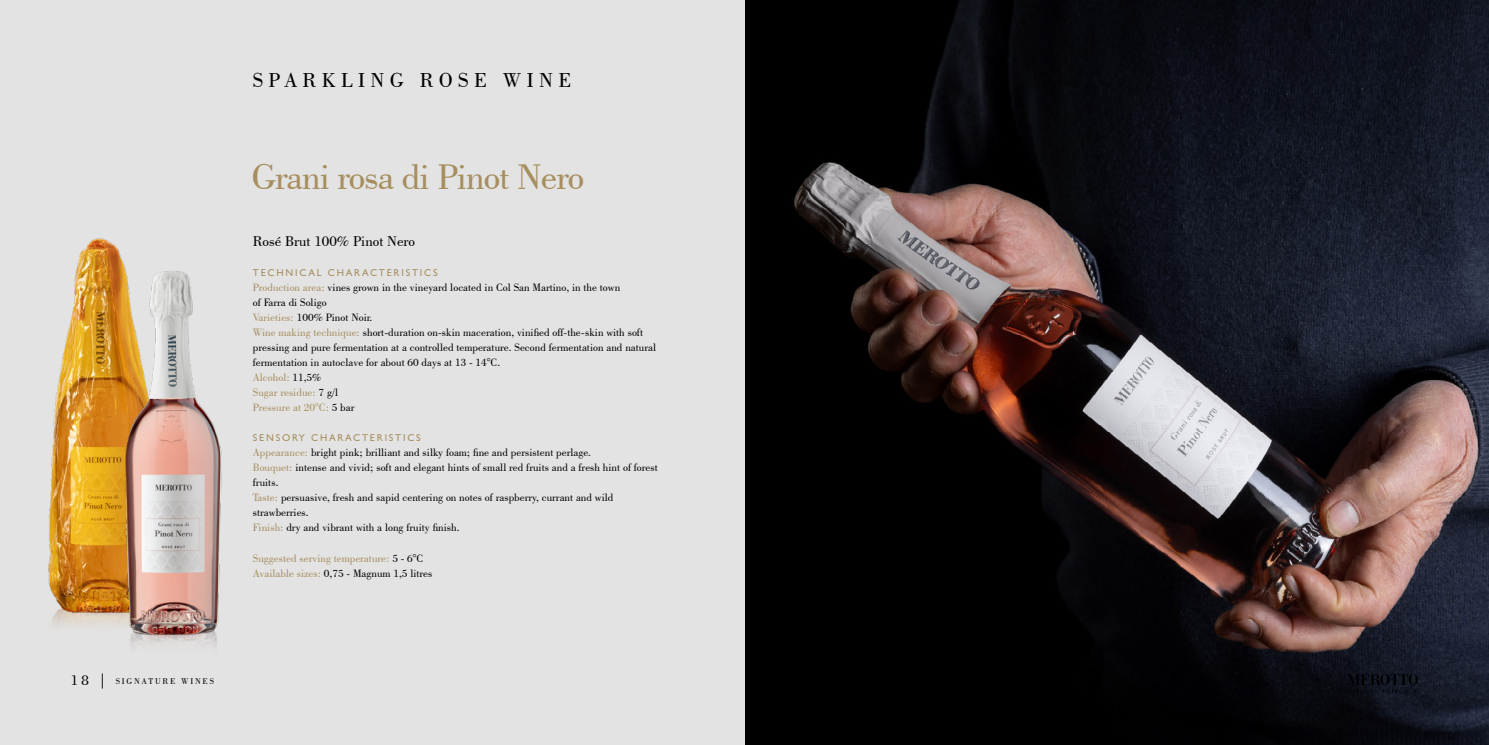
<style>
.page{position:relative;width:1489px;height:745px;background:#fff}
.page>*{position:absolute;margin:0;border:0;box-sizing:border-box;transform-origin:0 0}
.t1{font:37.5px "Bodoni BT";letter-spacing:-.025em;color:#a78e5f}
.t2{font:21.25px "Bodoni BT";letter-spacing:.25em;color:#000}
.t3{font:15px "Bodoni BT";color:#000}
.t4{font:11.25px/15px "Bodoni BT";color:#000}
.t5{font:11.25px/15px "Bodoni BT";color:#a78e5f}
.t6{font:500 10px "Gill Sans";letter-spacing:.175em;color:#a78e5f}
.t7{font:8.75px "Bodoni BT";letter-spacing:.2em;color:#000}
.s1{font-size:15px}
.s2{color:#a78e5f}
.s3{color:#000}
</style>
<div class="page">
<img style="left:744px;top:0;width:744px;height:744px">
<div style="left:0;top:0;width:744px;height:744px;background:#e3e3e3"></div>
<img style="left:48px;top:238px;width:63px;height:387px">
<img style="left:55px;top:243px;width:167px;height:403px">
<svg style="left:1346px;top:673px;width:71px;height:19px"></svg>
<p class="t7" style="left:71px;top:675px;width:144px"><span class="s1">18 |</span> SIGNATURE WINES</p>
<h2 class="t2" style="left:253px;top:67px;width:320px">SPARKLING ROSE WINE</h2>
<h1 class="t1" style="left:251px;top:154px;width:334px">Grani rosa di Pinot Nero</h1>
<h3 class="t3" style="left:253px;top:232px;width:164px">Rosé Brut 100% Pinot Nero</h3>
<p class="t6" style="left:253px;top:267px;width:186px">TECHNICAL CHARACTERISTICS</p>
<p class="t4" style="left:253px;top:279px;width:405px"><span class="s2">Production area:</span> vines grown in the vineyard located in Col San Martino, in the town<br>of Farra di Soligo<br><span class="s2">Varieties:</span> 100% Pinot Noir.<br><span class="s2">Wine making technique:</span> short-duration on-skin maceration, vinified off-the-skin with soft pressing and pure fermentation at a controlled temperature. Second fermentation and natural fermentation in autoclave for about 60 days at 13 - 14°C.<br><span class="s2">Alcohol:</span> 11,5%<br><span class="s2">Sugar residue:</span> 7 g/l<br><span class="s2">Pressure at 20°C:</span> 5 bar</p>
<p class="t6" style="left:253px;top:432px;width:169px">SENSORY CHARACTERISTICS</p>
<p class="t4" style="left:253px;top:444px;width:406px"><span class="s2">Appearance:</span> bright pink; brilliant and silky foam; fine and persistent perlage.<br><span class="s2">Bouquet:</span> intense and vivid; soft and elegant hints of small red fruits and a fresh hint of forest fruits.<br><span class="s2">Taste:</span> persuasive, fresh and sapid centering on notes of raspberry, currant and wild strawberries.<br><span class="s2">Finish:</span> dry and vibrant with a long fruity finish.</p>
<p class="t5" style="left:253px;top:549px;width:181px">Suggested serving temperature: <span class="s3">5 - 6°C<br></span>Available sizes: <span class="s3">0,75 - Magnum 1,5 litres</span></p>
</div>
